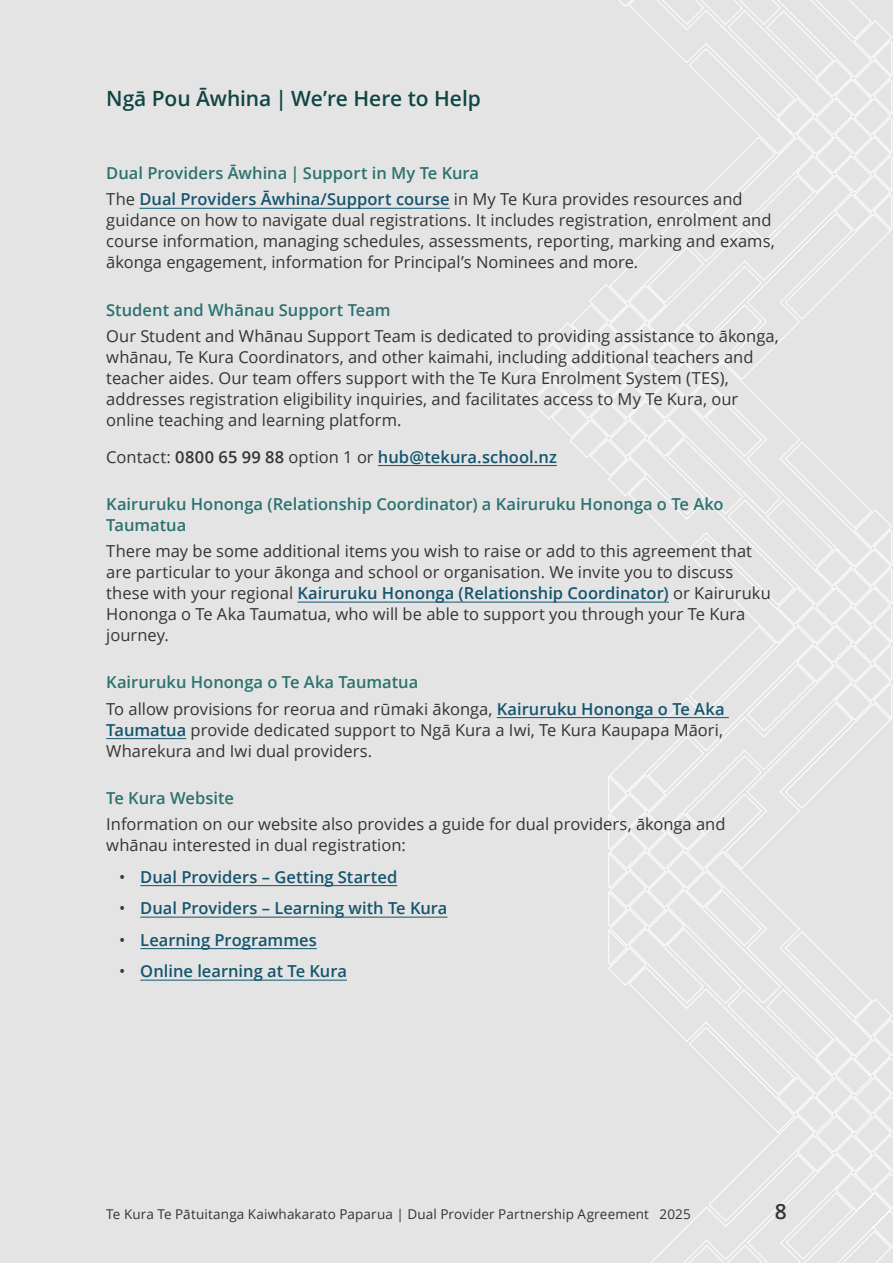
<style>
.page{position:relative;width:893px;height:1263px;background:#e5e4e4}
.page>*{position:absolute;margin:0;border:0;box-sizing:border-box;transform-origin:0 0}
.t1{font:600 21px "Open Sans";letter-spacing:-.005em;color:#114545}
.t2{font:600 21px "Open Sans";color:#343433}
.t3{font:16.5px/21px "Open Sans";color:#343433}
.t4{font:600 16.5px/26.2px "Open Sans";color:#2a7270}
.t5{font:600 16.5px "Open Sans";color:#13556e}
.t6{font:13.5px "Open Sans";letter-spacing:.01em;color:#343433}
.s1{font-weight:400;color:#343433}
.s2{color:#13556e}
.s3{color:#343433}
.s4{font-weight:600;color:#13556e}
.s5{font-weight:600;color:#2a7270}
</style>
<div class="page">
<hr style="left:139px;top:208px;width:311px;height:1px;background:#13556e">
<hr style="left:378px;top:465px;width:179px;height:1px;background:#13556e">
<hr style="left:297px;top:602px;width:372px;height:1px;background:#13556e">
<hr style="left:497px;top:717px;width:232px;height:1px;background:#13556e">
<hr style="left:106px;top:738px;width:80px;height:1px;background:#13556e">
<hr style="left:140px;top:885px;width:257px;height:1px;background:#13556e">
<hr style="left:140px;top:917px;width:307px;height:1px;background:#13556e">
<hr style="left:140px;top:948px;width:177px;height:1px;background:#13556e">
<hr style="left:140px;top:980px;width:207px;height:1px;background:#13556e">
<p class="t1" style="left:106px;top:83px;width:376px">Ngā Pou Āwhina | We’re Here to Help</p>
<p class="t4" style="left:106px;top:160px;width:638px">Dual Providers Āwhina | Support in My Te Kura<br><span class="s1">The</span> <span class="s2">Dual Providers Āwhina/Support course</span> <span class="s1">in My Te Kura provides resources and</span></p>
<p class="t3" style="left:106px;top:209px;width:670px">guidance on how to navigate dual registrations. It includes registration, enrolment and course information, managing schedules, assessments, reporting, marking and exams, ākonga engagement, information for Principal’s Nominees and more.</p>
<p class="t4" style="left:106px;top:296px;width:286px">Student and Whānau Support Team</p>
<p class="t3" style="left:106px;top:325px;width:674px">Our Student and Whānau Support Team is dedicated to providing assistance to ākonga, whānau, Te Kura Coordinators, and other kaimahi, including additional teachers and teacher aides. Our team offers support with the Te Kura Enrolment System (TES), addresses registration eligibility inquiries, and facilitates access to My Te Kura, our online teaching and learning platform.</p>
<p class="t5" style="left:106px;top:445px;width:452px"><span class="s1">Contact:</span> <span class="s3">0800 65 99 88</span> <span class="s1">option 1 or</span> hub@tekura.school.nz</p>
<p class="t4" style="left:106px;top:493px;width:619px;line-height:21px">Kairuruku Hononga (Relationship Coordinator) a Kairuruku Hononga o Te Ako<br>Taumatua</p>
<p class="t3" style="left:106px;top:540px;width:666px">There may be some additional items you wish to raise or add to this agreement that are particular to your ākonga and school or organisation. We invite you to discuss these with your regional <span class="s4">Kairuruku Hononga (Relationship Coordinator)</span> or Kairuruku Hononga o Te Aka Taumatua, who will be able to support you through your Te Kura journey.</p>
<p class="t3" style="left:106px;top:669px;width:620px;line-height:26.2px"><span class="s5">Kairuruku Hononga o Te Aka Taumatua<br></span>To allow provisions for reorua and rūmaki ākonga, <span class="s4">Kairuruku Hononga o Te Aka</span></p>
<p class="t3" style="left:106px;top:719px;width:618px"><span class="s4">Taumatua</span> provide dedicated support to Ngā Kura a Iwi, Te Kura Kaupapa Māori,<br>Wharekura and Iwi dual providers.</p>
<p class="t4" style="left:106px;top:784px;width:129px">Te Kura Website</p>
<p class="t3" style="left:106px;top:813px;width:621px">Information on our website also provides a guide for dual providers, ākonga and whānau interested in dual registration:</p>
<p class="t5" style="left:119px;top:865px;width:280px"><span class="s1">•</span> Dual Providers – Getting Started</p>
<p class="t5" style="left:119px;top:897px;width:330px"><span class="s1">•</span> Dual Providers – Learning with Te Kura</p>
<p class="t5" style="left:119px;top:928px;width:199px"><span class="s1">•</span> Learning Programmes</p>
<p class="t5" style="left:119px;top:960px;width:229px"><span class="s1">•</span> Online learning at Te Kura</p>
<p class="t6" style="left:106px;top:1204px;width:586px">Te Kura Te Pātuitanga Kaiwhakarato Paparua | Dual Provider Partnership Agreement 2025</p>
<p class="t2" style="left:775px;top:1196px;width:13px">8</p>
</div>
